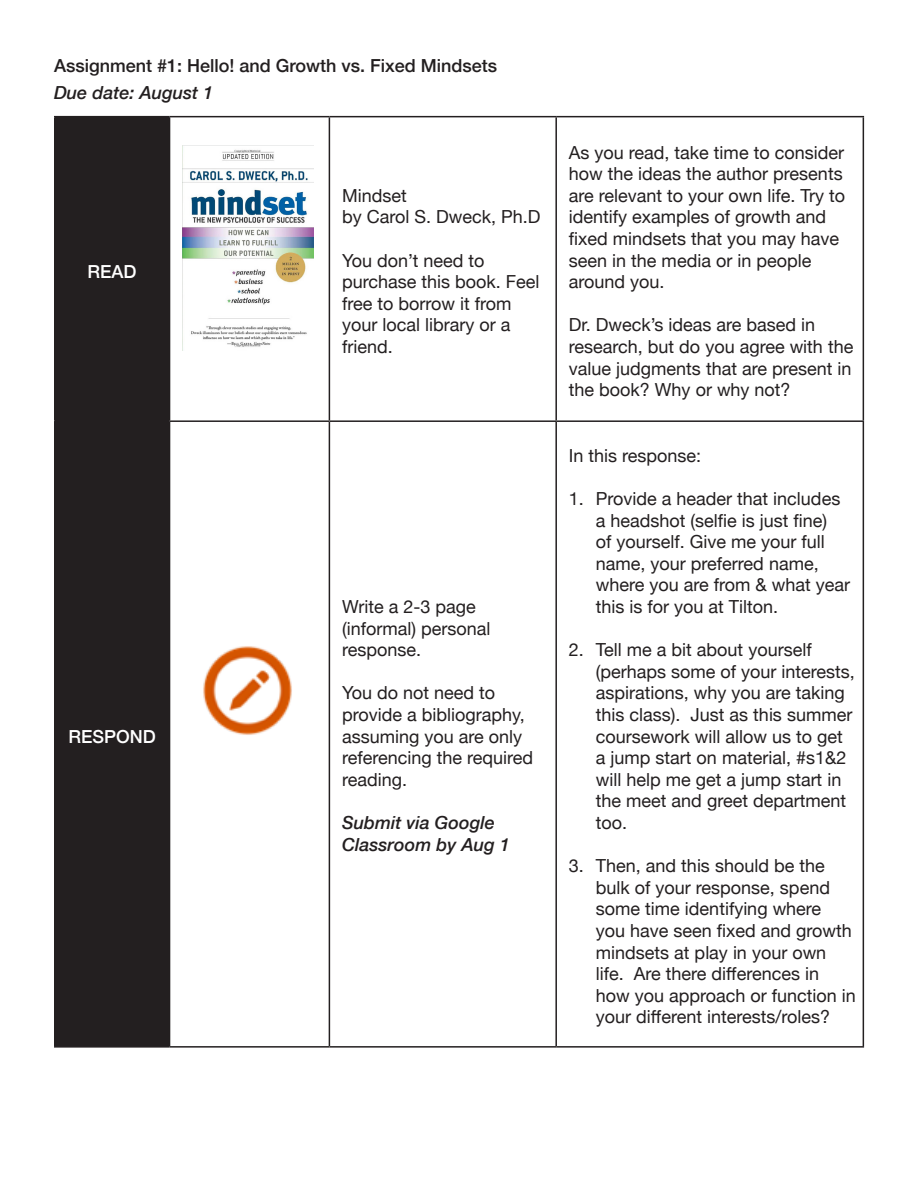
<style>
.page{position:relative;width:918px;height:1188px;background:#fff}
.page>*{position:absolute;margin:0;border:0;box-sizing:border-box;transform-origin:0 0}
.t1{font:18px/21.6px "Helvetica Neue";color:#231f20}
.t2{font:italic 500 18px/21.6px "Helvetica Neue";color:#231f20}
.t3{font:500 18px "Helvetica Neue";color:#231f20}
.t4{font:500 18px "Helvetica Neue";color:#fff}
</style>
<div class="page">
<div style="left:56px;top:117px;width:113px;height:929px;background:#231f20"></div>
<hr style="left:54px;top:116px;width:116px;height:1px;background:#231f20">
<hr style="left:54px;top:117px;width:2px;height:303px;background:#231f20">
<hr style="left:170px;top:116px;width:159px;height:1px;background:#231f20">
<hr style="left:169px;top:117px;width:1px;height:303px;background:#231f20">
<hr style="left:329px;top:116px;width:227px;height:1px;background:#231f20">
<hr style="left:329px;top:117px;width:1px;height:303px;background:#231f20">
<hr style="left:556px;top:116px;width:308px;height:1px;background:#231f20">
<hr style="left:555px;top:117px;width:2px;height:303px;background:#231f20">
<hr style="left:863px;top:117px;width:1px;height:303px;background:#231f20">
<hr style="left:54px;top:420px;width:116px;height:2px;background:#231f20">
<hr style="left:54px;top:422px;width:2px;height:624px;background:#231f20">
<hr style="left:170px;top:420px;width:159px;height:2px;background:#231f20">
<hr style="left:169px;top:422px;width:1px;height:624px;background:#231f20">
<hr style="left:329px;top:420px;width:227px;height:2px;background:#231f20">
<hr style="left:329px;top:422px;width:1px;height:624px;background:#231f20">
<hr style="left:556px;top:420px;width:308px;height:2px;background:#231f20">
<hr style="left:555px;top:422px;width:2px;height:624px;background:#231f20">
<hr style="left:863px;top:422px;width:1px;height:624px;background:#231f20">
<hr style="left:54px;top:1046px;width:116px;height:2px;background:#231f20">
<hr style="left:170px;top:1046px;width:159px;height:2px;background:#231f20">
<hr style="left:329px;top:1046px;width:227px;height:2px;background:#231f20">
<hr style="left:556px;top:1046px;width:308px;height:2px;background:#231f20">
<img style="left:183px;top:149px;width:130px;height:198px">
<img style="left:203px;top:646px;width:89px;height:89px">
<p class="t3" style="left:54px;top:51px;width:445px">Assignment #1: Hello! and Growth vs. Fixed Mindsets</p>
<p class="t2" style="left:54px;top:80px;width:161px">Due date: August 1</p>
<p class="t4" style="left:88px;top:257px;width:51px">READ</p>
<p class="t4" style="left:68px;top:722px;width:89px">RESPOND</p>
<p class="t1" style="left:342px;top:186px;width:66px">Mindset</p>
<p class="t1" style="left:342px;top:207px;width:200px">by Carol S. Dweck, Ph.D</p>
<p class="t1" style="left:342px;top:251px;width:199px">You don’t need to purchase this book. Feel free to borrow it from your local library or a friend.</p>
<p class="t1" style="left:342px;top:597px;width:150px">Write a 2-3 page (informal) personal response.</p>
<p class="t1" style="left:342px;top:683px;width:193px">You do not need to provide a bibliography, assuming you are only referencing the required reading.</p>
<p class="t2" style="left:342px;top:811px;width:169px">Submit via Google<br>Classroom by Aug 1</p>
<p class="t1" style="left:569px;top:143px;width:278px">As you read, take time to consider how the ideas the author presents are relevant to your own life. Try to identify examples of growth and fixed mindsets that you may have seen in the media or in people around you.</p>
<p class="t1" style="left:569px;top:315px;width:286px">Dr. Dweck’s ideas are based in research, but do you agree with the value judgments that are present in the book? Why or why not?</p>
<p class="t1" style="left:569px;top:446px;width:134px">In this response:</p>
<p class="t1" style="left:596px;top:489px;width:256px;text-indent:-27px">1. Provide a header that includes a headshot (selfie is just fine)<br>of yourself. Give me your full name, your preferred name, where you are from &amp; what year this is for you at Tilton.</p>
<p class="t1" style="left:596px;top:640px;width:261px;text-indent:-27px">2. Tell me a bit about yourself (perhaps some of your interests, aspirations, why you are taking this class). Just as this summer coursework will allow us to get a jump start on material, #s1&amp;2 will help me get a jump start in the meet and greet department too.</p>
<p class="t1" style="left:596px;top:856px;width:262px;text-indent:-27px">3. Then, and this should be the bulk of your response, spend some time identifying where<br>you have seen fixed and growth mindsets at play in your own life. Are there differences in how you approach or function in your different interests/roles?</p>
</div>
